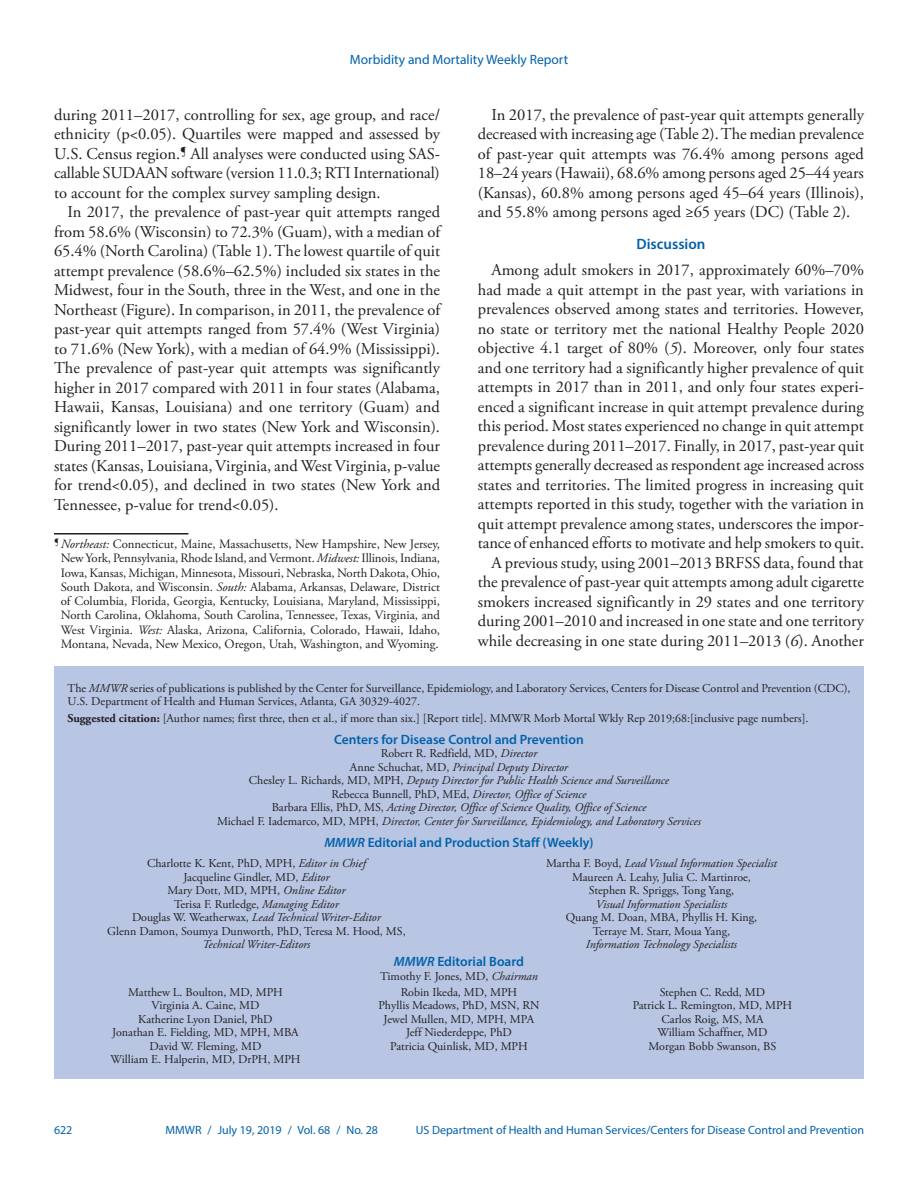
<style>
.page{position:relative;width:918px;height:1188px;background:#fff}
.page>*{position:absolute;margin:0;border:0;box-sizing:border-box;transform-origin:0 0}
.Paragraph{font:16.5px/19.5px "Adobe Garamond Pro";color:#231f20;text-align:justify}
.Discussion_Heading{font:600 15px "Myriad Pro";color:#0161ab}
.t1{font:600 13.5px "Myriad Pro";color:#0161ab}
.t2{font:13.5px "Myriad Pro";color:#0161ab}
.Footnote{font:12.75px/14.2px "Adobe Garamond Pro";color:#231f20;text-align:center}
.t3{font:12px/13.5px "Adobe Garamond Pro";color:#231f20;text-align:center}
.t4{font:italic 12px/13.5px "Adobe Garamond Pro";color:#231f20;text-align:center}
.t5{font:12px "Myriad Pro";color:#0161ab}
.s1{font-style:italic}
.s2{font-weight:700}
.s3{font-style:normal}
</style>
<div class="page">
<div style="left:54px;top:666px;width:810px;height:413px;background:#b8c6e3"></div>
<hr style="left:54px;top:533px;width:134px;height:2px;background:#231f20">
<p class="t2" style="left:350px;top:51px;width:220px">Morbidity and Mortality Weekly Report</p>
<p class="Paragraph" style="left:54px;top:106px;width:388px">during 2011–2017, controlling for sex, age group, and race/ ethnicity (p&lt;0.05). Quartiles were mapped and assessed by U.S. Census region.<sup>¶</sup> All analyses were conducted using SAS&shy;callable SUDAAN software (version 11.0.3; RTI International) to account for the complex survey sampling design.</p>
<p class="Paragraph" style="left:54px;top:203px;width:388px;text-indent:14px">In 2017, the prevalence of past-year quit attempts ranged from 58.6% (Wisconsin) to 72.3% (Guam), with a median of 65.4% (North Carolina) (Table 1). The lowest quartile of quit attempt prevalence (58.6%–62.5%) included six states in the Midwest, four in the South, three in the West, and one in the Northeast (Figure). In comparison, in 2011, the prevalence of past-year quit attempts ranged from 57.4% (West Virginia) to 71.6% (New York), with a median of 64.9% (Mississippi).<br>The prevalence of past-year quit attempts was significantly higher in 2017 compared with 2011 in four states (Alabama, Hawaii, Kansas, Louisiana) and one territory (Guam) and significantly lower in two states (New York and Wisconsin).<br>During 2011–2017, past-year quit attempts increased in four states (Kansas, Louisiana, Virginia, and West Virginia, p-value for trend&lt;0.05), and declined in two states (New York and Tennessee, p-value for trend&lt;0.05).</p>
<p class="Footnote" style="left:54px;top:537px;width:388px"><sup>¶</sup> <span class="s1">Northeast:</span> Connecticut, Maine, Massachusetts, New Hampshire, New Jersey, New York, Pennsylvania, Rhode Island, and Vermont. <span class="s1">Midwest:</span> Illinois, Indiana, Iowa, Kansas, Michigan, Minnesota, Missouri, Nebraska, North Dakota, Ohio, South Dakota, and Wisconsin. <span class="s1">South:</span> Alabama, Arkansas, Delaware, District of Columbia, Florida, Georgia, Kentucky, Louisiana, Maryland, Mississippi, North Carolina, Oklahoma, South Carolina, Tennessee, Texas, Virginia, and West Virginia. <span class="s1">West:</span> Alaska, Arizona, California, Colorado, Hawaii, Idaho, Montana, Nevada, New Mexico, Oregon, Utah, Washington, and Wyoming.</p>
<p class="Paragraph" style="left:478px;top:106px;width:388px;text-indent:14px">In 2017, the prevalence of past-year quit attempts generally decreased with increasing age (Table 2). The median prevalence of past-year quit attempts was 76.4% among persons aged 18–24 years (Hawaii), 68.6% among persons aged 25–44 years (Kansas), 60.8% among persons aged 45–64 years (Illinois), and 55.8% among persons aged ≥65 years (DC) (Table 2).</p>
<h1 class="Discussion_Heading" style="left:636px;top:234px;width:71px">Discussion</h1>
<p class="Paragraph" style="left:478px;top:261px;width:388px;text-indent:14px">Among adult smokers in 2017, approximately 60%–70% had made a quit attempt in the past year, with variations in prevalences observed among states and territories. However, no state or territory met the national Healthy People 2020 objective 4.1 target of 80% (<span class="s1">5</span>). Moreover, only four states and one territory had a significantly higher prevalence of quit attempts in 2017 than in 2011, and only four states experi&shy;enced a significant increase in quit attempt prevalence during this period. Most states experienced no change in quit attempt prevalence during 2011–2017. Finally, in 2017, past-year quit attempts generally decreased as respondent age increased across states and territories. The limited progress in increasing quit attempts reported in this study, together with the variation in quit attempt prevalence among states, underscores the impor&shy;tance of enhanced efforts to motivate and help smokers to quit.</p>
<p class="Paragraph" style="left:478px;top:553px;width:388px;text-indent:14px">A previous study, using 2001–2013 BRFSS data, found that the prevalence of past-year quit attempts among adult cigarette smokers increased significantly in 29 states and one territory during 2001–2010 and increased in one state and one territory while decreasing in one state during 2011–2013 (<span class="s1">6</span>). Another</p>
<p class="t3" style="left:68px;top:682px;width:785px;text-align:left">The <span class="s1">MMWR</span> series of publications is published by the Center for Surveillance, Epidemiology, and Laboratory Services, Centers for Disease Control and Prevention (CDC),<br>U.S. Department of Health and Human Services, Atlanta, GA 30329-4027.</p>
<p class="t3" style="left:68px;top:712px;width:743px"><span class="s2">Suggested citation:</span> [Author names; first three, then et al., if more than six.] [Report title]. MMWR Morb Mortal Wkly Rep 2019;68:[inclusive page numbers].</p>
<p class="t1" style="left:334px;top:731px;width:251px">Centers for Disease Control and Prevention</p>
<p class="t4" style="left:217px;top:747px;width:485px"><span class="s3">Robert R. Redfield, MD,</span> Director<br><span class="s3">Anne Schuchat, MD,</span> Principal Deputy Director<br><span class="s3">Chesley L. Richards, MD, MPH,</span> Deputy Director for Public Health Science and Surveillance<br><span class="s3">Rebecca Bunnell, PhD, MEd,</span> Director, Office of Science<br><span class="s3">Barbara Ellis, PhD, MS,</span> Acting Director, Office of Science Quality, Office of Science<br><span class="s3">Michael F. Iademarco, MD, MPH,</span> Director, Center for Surveillance, Epidemiology, and Laboratory Services</p>
<p class="t1" style="left:324px;top:834px;width:271px"><span class="s1">MMWR</span> Editorial and Production Staff (Weekly)</p>
<p class="t3" style="left:107px;top:857px;width:300px">Charlotte K. Kent, PhD, MPH, <span class="s1">Editor in Chief<br></span>Jacqueline Gindler, MD, <span class="s1">Editor<br></span>Mary Dott, MD, MPH, <span class="s1">Online Editor<br></span>Terisa F. Rutledge, <span class="s1">Managing Editor<br></span>Douglas W. Weatherwax, <span class="s1">Lead Technical Writer-Editor<br></span>Glenn Damon, Soumya Dunworth, PhD, Teresa M. Hood, MS,</p>
<p class="t4" style="left:203px;top:938px;width:109px">Technical Writer-Editors</p>
<p class="t3" style="left:546px;top:857px;width:232px">Martha F. Boyd, <span class="s1">Lead Visual Information Specialist<br></span>Maureen A. Leahy, Julia C. Martinroe,<br>Stephen R. Spriggs, Tong Yang,</p>
<p class="t4" style="left:596px;top:897px;width:133px">Visual Information Specialists</p>
<p class="t3" style="left:566px;top:911px;width:193px">Quang M. Doan, MBA, Phyllis H. King,<br>Terraye M. Starr, Moua Yang,</p>
<p class="t4" style="left:586px;top:938px;width:153px">Information Technology Specialists</p>
<p class="t1" style="left:394px;top:953px;width:132px"><span class="s1">MMWR</span> Editorial Board</p>
<p class="t3" style="left:380px;top:970px;width:159px">Timothy F. Jones, MD, <span class="s1">Chairman</span></p>
<p class="t3" style="left:110px;top:986px;width:192px">Matthew L. Boulton, MD, MPH<br>Virginia A. Caine, MD<br>Katherine Lyon Daniel, PhD<br>Jonathan E. Fielding, MD, MPH, MBA<br>David W. Fleming, MD<br>William E. Halperin, MD, DrPH, MPH</p>
<p class="t3" style="left:378px;top:986px;width:163px">Robin Ikeda, MD, MPH<br>Phyllis Meadows, PhD, MSN, RN<br>Jewel Mullen, MD, MPH, MPA<br>Jeff Niederdeppe, PhD<br>Patricia Quinlisk, MD, MPH</p>
<p class="t3" style="left:633px;top:986px;width:161px">Stephen C. Redd, MD<br>Patrick L. Remington, MD, MPH<br>Carlos Roig, MS, MA<br>William Schaffner, MD<br>Morgan Bobb Swanson, BS</p>
<p class="t5" style="left:54px;top:1123px;width:20px">622</p>
<p class="t5" style="left:166px;top:1123px;width:214px">MMWR / July 19, 2019 / Vol. 68 / No. 28</p>
<p class="t5" style="left:416px;top:1123px;width:450px">US Department of Health and Human Services/Centers for Disease Control and Prevention</p>
</div>
